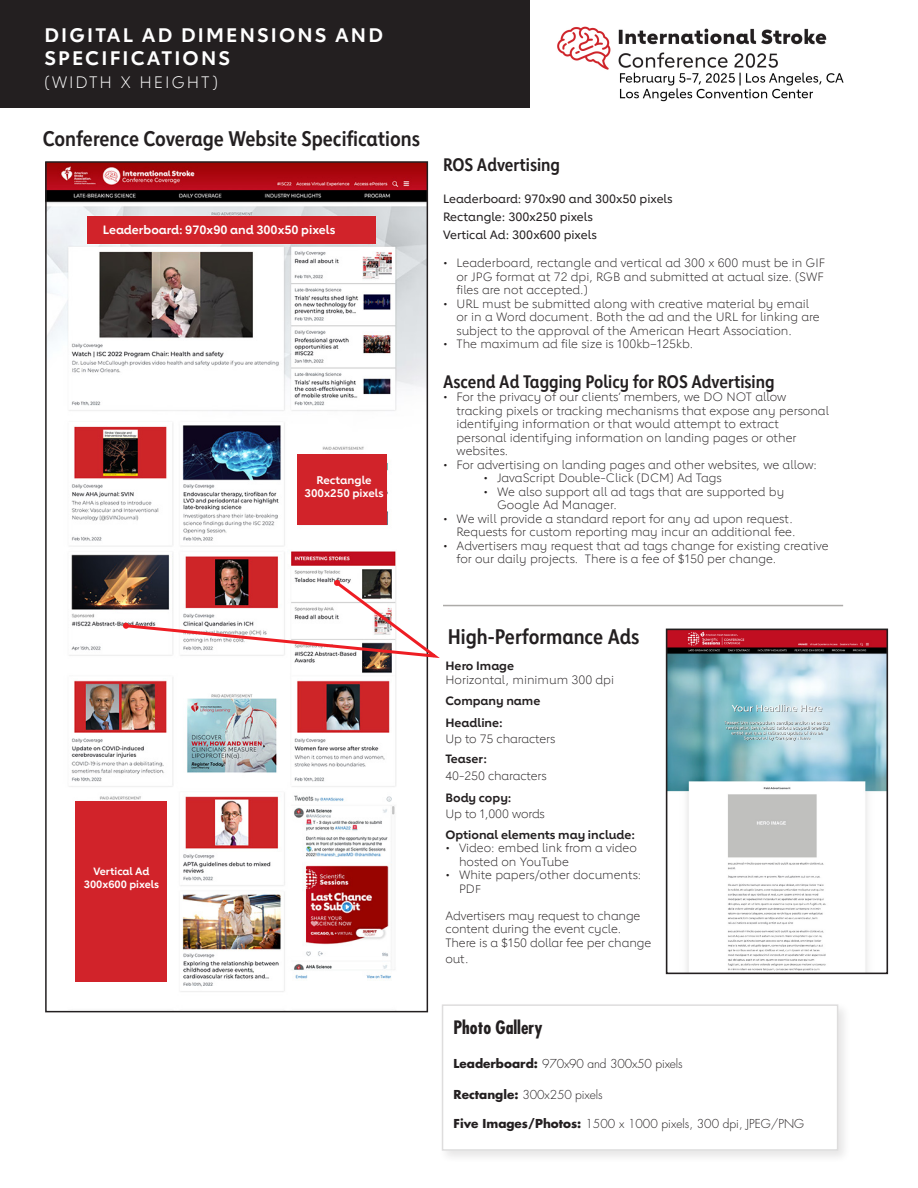
<style>
.page{position:relative;width:918px;height:1188px;background:#fff}
.page>*{position:absolute;margin:0;border:0;box-sizing:border-box;transform-origin:0 0}
.t1{font:700 21px "Lub Dub Condensed";color:#231f20}
.t2{font:700 19.5px "Lub Dub";letter-spacing:.11em;color:#fff}
.t3{font:700 18px "Lub Dub Condensed";color:#231f20}
.SPECS_bullet{font:700 condensed 18px "Futura Std";color:#231f20}
.t4{font:300 16.5px "Lub Dub";letter-spacing:.11em;color:#fff}
.SPECS_bullet-2{font:300 12px/13.5px "Lub Dub";color:#231f20}
.t5{font:300 12px "Futura Std";letter-spacing:-.01em;color:#231f20}
.t6{font:500 12px "Lub Dub";color:#231f20}
.t7{font:700 12px "Lub Dub";color:#231f20}
.t8{font:700 12px "Lub Dub";color:#fff}
.t9{font:700 11.1px "Lub Dub";color:#fff}
.t10{font:700 10.5px "Lub Dub";color:#fff}
.s1{font-weight:700}
.s2{font-size:11.25px}
</style>
<div class="page">
<div style="left:0;top:0;width:529px;height:107px;background:#231f20"></div>
<img style="left:48px;top:164px;width:377px;height:828px">
<div style="left:45px;top:161px;width:383px;height:851px;border:2px solid #231f20"></div>
<div style="left:87px;top:217px;width:288px;height:27px;background:#d1232a"></div>
<div style="left:75px;top:801px;width:91px;height:181px;background:#d1232a"></div>
<div style="left:297px;top:454px;width:90px;height:71px;background:#d1232a"></div>
<img style="left:669px;top:632px;width:216px;height:339px">
<div style="left:666px;top:629px;width:222px;height:345px;border:2px solid #231f20"></div>
<hr style="left:443px;top:605px;width:400px;height:1px;background:#acaba8">
<svg style="left:123px;top:579px;width:322px;height:81px"></svg>
<div style="left:438px;top:1001px;width:413px;height:162px;background:#231f20;opacity:.75"></div>
<div style="left:443px;top:1005px;width:395px;height:145px;background:#fff"></div>
<img style="left:557px;top:26px;width:287px;height:76px">
<p class="t2" style="left:44px;top:23px;width:340px">DIGITAL AD DIMENSIONS AND</p>
<p class="t2" style="left:44px;top:47px;width:187px">SPECIFICATIONS</p>
<p class="t4" style="left:44px;top:73px;width:175px">(WIDTH X HEIGHT)</p>
<p class="t1" style="left:43px;top:126px;width:379px">Conference Coverage Website Specifications</p>
<p class="t8" style="left:103px;top:223px;width:234px">Leaderboard: 970x90 and 300x50 pixels</p>
<p class="t9" style="left:317px;top:473px;width:57px">Rectangle</p>
<p class="t9" style="left:305px;top:487px;width:81px">300x250 pixels</p>
<p class="t3" style="left:443px;top:154px;width:119px">ROS Advertising</p>
<p class="t6" style="left:443px;top:192px;width:231px">Leaderboard: 970x90 and 300x50 pixels</p>
<p class="t6" style="left:443px;top:210px;width:151px">Rectangle: 300x250 pixels</p>
<p class="t6" style="left:443px;top:228px;width:155px">Vertical Ad: 300x600 pixels</p>
<p class="SPECS_bullet-2" style="left:457px;top:256px;width:370px;text-align:justify;text-indent:-14px">• Leaderboard, rectangle and vertical ad 300 x 600 must be in GIF or JPG format at 72 dpi, RGB and submitted at actual size. (SWF files are not accepted.)</p>
<p class="SPECS_bullet-2" style="left:457px;top:297px;width:365px;text-indent:-14px">• URL must be submitted along with creative material by email or in a Word document. Both the ad and the URL for linking are subject to the approval of the American Heart Association.</p>
<p class="SPECS_bullet-2" style="left:443px;top:337px;width:252px">• The maximum ad file size is 100kb–125kb.</p>
<p class="t3" style="left:443px;top:371px;width:333px">Ascend Ad Tagging Policy for ROS Advertising</p>
<p class="SPECS_bullet-2" style="left:457px;top:390px;width:374px;text-indent:-14px">• For the privacy of our clients’ members, we DO NOT allow tracking pixels or tracking mechanisms that expose any personal identifying information or that would attempt to extract personal identifying information on landing pages or other websites.</p>
<p class="SPECS_bullet-2" style="left:443px;top:458px;width:376px">• For advertising on landing pages and other websites, we allow:</p>
<p class="SPECS_bullet-2" style="left:484px;top:471px;width:240px">• JavaScript Double-Click (DCM) Ad Tags</p>
<p class="SPECS_bullet-2" style="left:497px;top:485px;width:289px;text-indent:-14px">• We also support all ad tags that are supported by<br>Google Ad Manager.</p>
<p class="SPECS_bullet-2" style="left:443px;top:512px;width:354px;text-align:right">• We will provide a standard report for any ad upon request.<br>Requests for custom reporting may incur an additional fee.</p>
<p class="SPECS_bullet-2" style="left:457px;top:539px;width:374px;text-indent:-14px">• Advertisers may request that ad tags change for existing creative for our daily projects. There is a fee of $150 per change.</p>
<p class="t10" style="left:93px;top:865px;width:58px">Vertical Ad</p>
<p class="t10" style="left:84px;top:878px;width:77px">300x600 pixels</p>
<p class="t1" style="left:448px;top:624px;width:193px">High-Performance Ads</p>
<p class="t7" style="left:446px;top:658px;width:70px">Hero Image</p>
<p class="SPECS_bullet-2" style="left:446px;top:673px;width:170px">Horizontal, minimum 300 dpi</p>
<p class="t7" style="left:446px;top:693px;width:96px">Company name</p>
<p class="SPECS_bullet-2" style="left:446px;top:714px;width:111px;line-height:16.5px"><span class="s1">Headline:<br></span>Up to 75 characters</p>
<p class="SPECS_bullet-2" style="left:446px;top:751px;width:103px;line-height:16.5px"><span class="s1">Teaser:<br></span>40-250 characters</p>
<p class="t7" style="left:446px;top:790px;width:68px">Body copy:</p>
<p class="SPECS_bullet-2" style="left:446px;top:807px;width:101px">Up to 1,000 words</p>
<p class="t7" style="left:446px;top:827px;width:191px">Optional elements may include:</p>
<p class="SPECS_bullet-2" style="left:459px;top:841px;width:179px;text-indent:-14px">• Video: embed link from a video hosted on YouTube</p>
<p class="SPECS_bullet-2" style="left:459px;top:868px;width:184px;text-indent:-14px">• White papers/other documents:<br>PD<span class="s2">F</span></p>
<p class="SPECS_bullet-2" style="left:446px;top:909px;width:207px">Advertisers may request to change content during the event cycle.<br>There is a $150 dollar fee per change</p>
<p class="SPECS_bullet-2" style="left:446px;top:952px;width:25px">out.</p>
<p class="SPECS_bullet" style="left:454px;top:1016px;width:91px">Photo Gallery</p>
<p class="t5" style="left:454px;top:1057px;width:231px"><span class="s1">Leaderboard:</span> 970x90 and 300x50 pixels</p>
<p class="t5" style="left:454px;top:1087px;width:150px"><span class="s1">Rectangle:</span> 300x250 pixels</p>
<p class="t5" style="left:454px;top:1116px;width:352px"><span class="s1">Five Images/Photos:</span> 1500 x 1000 pixels, 300 dpi, JPEG/PNG</p>
</div>
